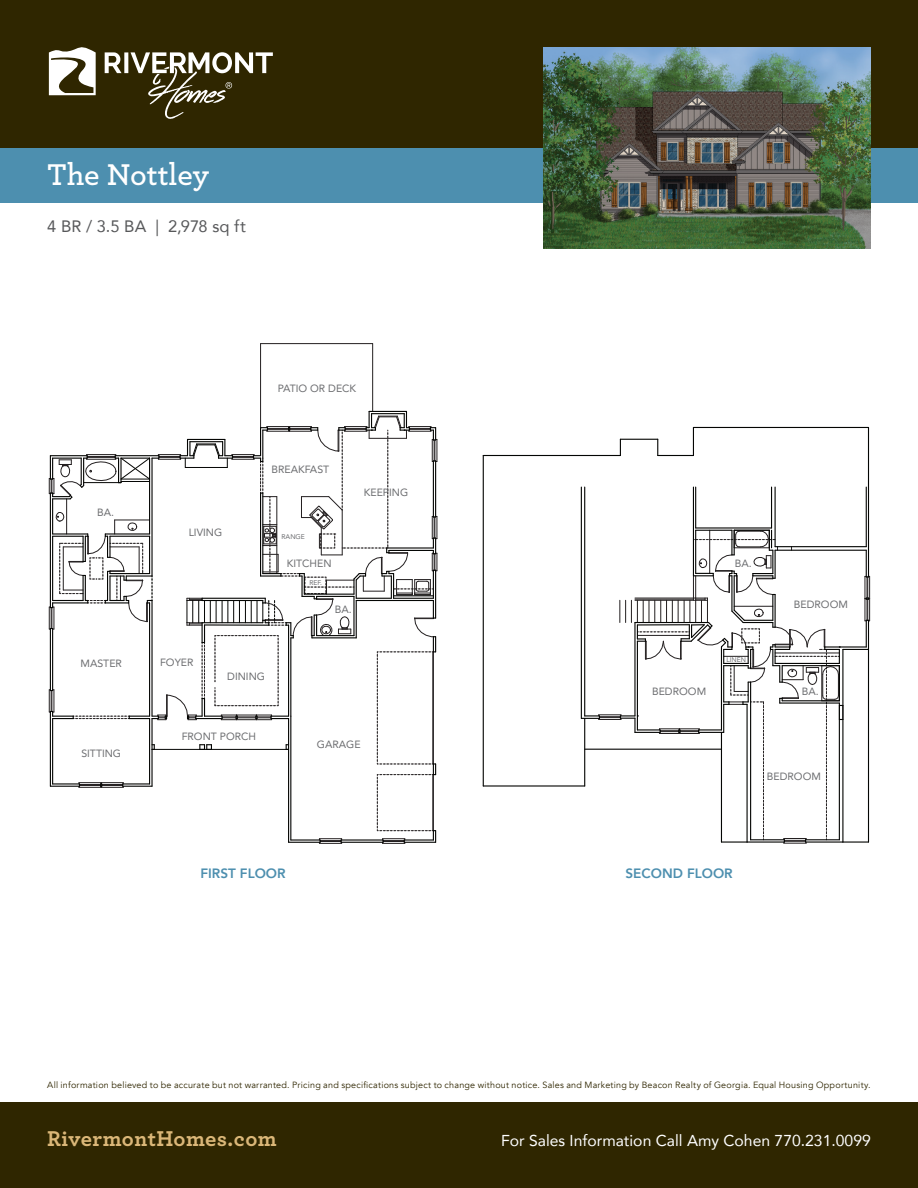
<style>
.page{position:relative;width:918px;height:1188px;background:#fff}
.page>*{position:absolute;margin:0;border:0;box-sizing:border-box;transform-origin:0 0}
.t1{font:600 31.5px "Archer";letter-spacing:-.005em;color:#fff}
.t2{font:700 22.5px "Archer";letter-spacing:.02em;color:#dbb778}
.t3{font:16.5px "Avenir";color:#57585a}
.t4{font:15.75px "Avenir";color:#fff}
.t5{font:800 13.5px "Avenir";color:#4d8faf}
.t6{font:10.5px "Avenir";color:#6c6d70}
.t7{font:9px "Avenir";letter-spacing:.025em;color:#2f2600}
.t8{font:6.75px "Avenir";color:#6c6d70}
</style>
<div class="page">
<div style="left:0;top:0;width:918px;height:148px;background:#2f2600"></div>
<div style="left:0;top:148px;width:918px;height:54px;background:#4d8faf"></div>
<svg style="left:49px;top:47px;width:47px;height:48px"></svg>
<svg style="left:105px;top:52px;width:168px;height:67px"></svg>
<div style="left:0;top:1102px;width:918px;height:86px;background:#2f2600"></div>
<hr style="left:260px;top:344px;width:1px;height:84px;background:#231f20">
<hr style="left:261px;top:343px;width:112px;height:1px;background:#231f20">
<hr style="left:372px;top:344px;width:1px;height:67px;background:#231f20">
<svg style="left:49px;top:411px;width:389px;height:433px"></svg>
<svg style="left:483px;top:427px;width:387px;height:292px"></svg>
<hr style="left:581px;top:487px;width:1px;height:231px;background:#040503">
<hr style="left:584px;top:487px;width:1px;height:229px;background:#040503">
<hr style="left:775px;top:487px;width:1px;height:60px;background:#040503">
<hr style="left:771px;top:487px;width:1px;height:41px;background:#040503">
<hr style="left:693px;top:487px;width:1px;height:89px;background:#040503">
<hr style="left:695px;top:487px;width:1px;height:41px;background:#040503">
<hr style="left:658px;top:455px;width:35px;height:1px;background:#040503">
<svg style="left:657px;top:440px;width:1px;height:15px"></svg>
<hr style="left:620px;top:439px;width:38px;height:1px;background:#040503">
<svg style="left:620px;top:440px;width:1px;height:15px"></svg>
<hr style="left:483px;top:455px;width:137px;height:1px;background:#040503">
<hr style="left:483px;top:455px;width:1px;height:331px;background:#040503">
<hr style="left:483px;top:785px;width:102px;height:2px;background:#040503">
<hr style="left:868px;top:427px;width:1px;height:120px;background:#040503">
<hr style="left:693px;top:427px;width:176px;height:1px;background:#040503">
<svg style="left:693px;top:428px;width:1px;height:27px"></svg>
<hr style="left:696px;top:527px;width:76px;height:2px;background:#040503">
<svg style="left:581px;top:530px;width:289px;height:314px"></svg>
<hr style="left:866px;top:487px;width:1px;height:60px;background:#040503">
<img style="left:543px;top:47px;width:328px;height:201px">
<div style="left:280px;top:532px;width:26px;height:7px;background:#fff"></div>
<h1 class="t1" style="left:47px;top:151px;width:163px">The Nottley</h1>
<h3 class="t3" style="left:47px;top:213px;width:200px">4 BR / 3.5 BA | 2,978 sq ft</h3>
<p class="t6" style="left:97px;top:504px;width:18px">BA.</p>
<p class="t6" style="left:81px;top:655px;width:43px">MASTER</p>
<p class="t6" style="left:81px;top:745px;width:41px">SITTING</p>
<p class="t6" style="left:278px;top:380px;width:80px">PATIO OR DECK</p>
<p class="t6" style="left:189px;top:523px;width:35px">LIVING</p>
<p class="t6" style="left:271px;top:461px;width:59px">BREAKFAST</p>
<p class="t6" style="left:364px;top:484px;width:46px">KEEPING</p>
<p class="t8" style="left:282px;top:531px;width:25px">RANGE</p>
<p class="t6" style="left:287px;top:555px;width:46px">KITCHEN</p>
<p class="t8" style="left:309px;top:577px;width:14px">REF.</p>
<p class="t6" style="left:335px;top:601px;width:18px">BA.</p>
<p class="t6" style="left:160px;top:654px;width:35px">FOYER</p>
<p class="t6" style="left:227px;top:668px;width:39px">DINING</p>
<p class="t6" style="left:182px;top:728px;width:76px">FRONT PORCH</p>
<p class="t6" style="left:317px;top:736px;width:45px">GARAGE</p>
<p class="t6" style="left:735px;top:555px;width:18px">BA.</p>
<p class="t6" style="left:652px;top:683px;width:56px">BEDROOM</p>
<p class="t8" style="left:726px;top:655px;width:21px">LINEN</p>
<p class="t6" style="left:794px;top:596px;width:56px">BEDROOM</p>
<p class="t6" style="left:802px;top:683px;width:18px">BA.</p>
<p class="t6" style="left:767px;top:768px;width:56px">BEDROOM</p>
<h3 class="t5" style="left:200px;top:863px;width:87px">FIRST FLOOR</h3>
<h3 class="t5" style="left:626px;top:863px;width:109px">SECOND FLOOR</h3>
<p class="t7" style="left:47px;top:1079px;width:825px">All information believed to be accurate but not warranted. Pricing and specifications subject to change without notice. Sales and Marketing by Beacon Realty of Georgia. Equal Housing Opportunity.</p>
<h2 class="t2" style="left:47px;top:1121px;width:231px">RivermontHomes.com</h2>
<h3 class="t4" style="left:501px;top:1128px;width:371px">For Sales Information Call Amy Cohen 770.231.0099</h3>
</div>
